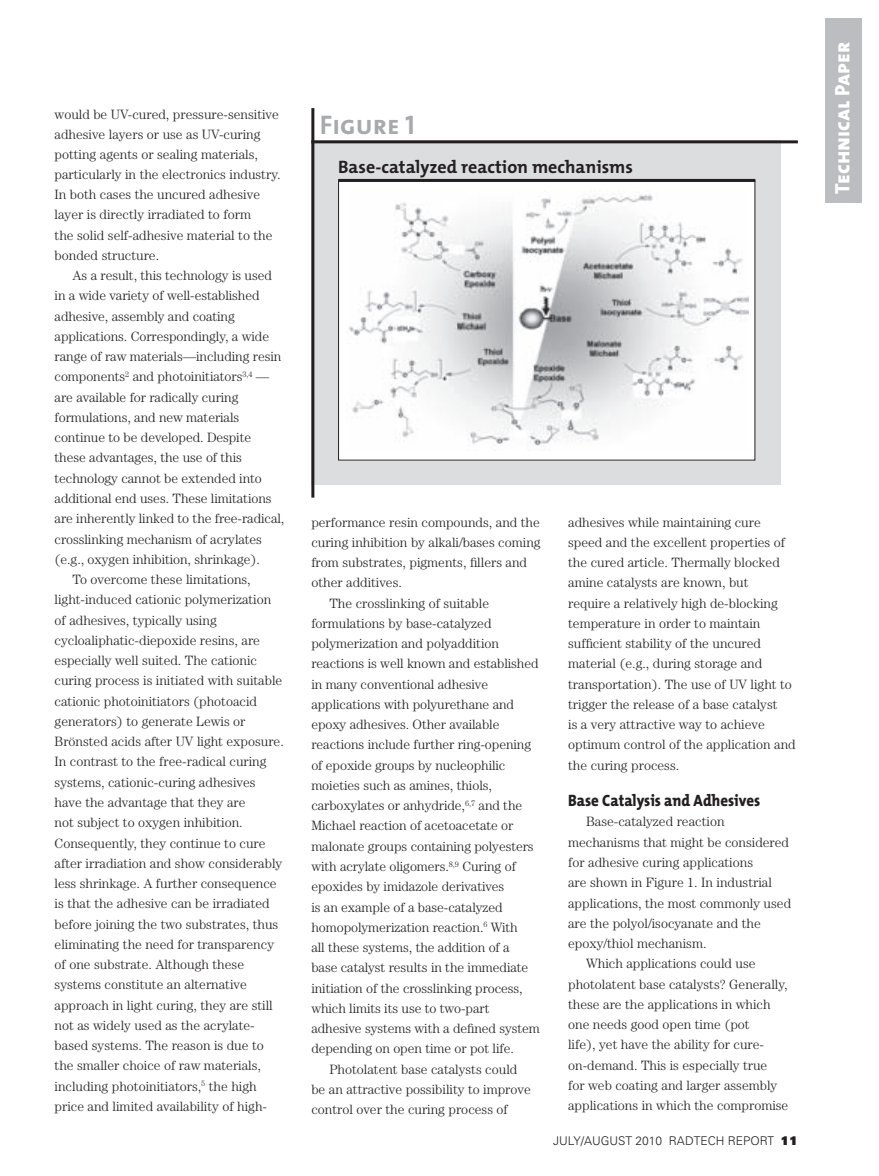
<style>
.page{position:relative;width:879px;height:1176px;background:#fff}
.page>*{position:absolute;margin:0;border:0;box-sizing:border-box;transform-origin:0 0}
.t1{font:27px "The Mix Bold Caps";color:#a8a9ad}
.t2{font:21px "The Mix Extra Bold Caps";color:#fff}
.t3{font:700 18px "The Mix";color:#231f20}
.t4{font:800 16.5px "The Mix";color:#231f20;scale:.9 1}
.t5{font:300 13.5px/20.2px "Century";color:#231f20}
.t6{font:300 12px "Univers";color:#231f20}
.s1{font-weight:900}
</style>
<div class="page">
<div style="left:824px;top:18px;width:36px;height:185px;background:#bcbdc0"></div>
<div style="left:311px;top:141px;width:469px;height:344px;background:#dcdddf"></div>
<div style="left:338px;top:181px;width:416px;height:279px;background:#fff"></div>
<hr style="left:311px;top:140px;width:486px;height:3px;background:#231f20">
<hr style="left:311px;top:108px;width:3px;height:389px;background:#231f20">
<hr style="left:338px;top:179px;width:417px;height:3px;background:#231f20">
<img style="left:349px;top:193px;width:399px;height:253px">
<p class="t5" style="left:55px;top:104px;width:227px">would be UV-cured, pressure-sensitive adhesive layers or use as UV-curing potting agents or sealing materials, particularly in the electronics industry.<br>In both cases the uncured adhesive layer is directly irradiated to form<br>the solid self-adhesive material to the bonded structure.</p>
<p class="t5" style="left:73px;top:265px;width:201px">As a result, this technology is used</p>
<p class="t5" style="left:55px;top:285px;width:206px">in a wide variety of well-established</p>
<p class="t5" style="left:55px;top:305px;width:182px">adhesive, assembly and coating</p>
<p class="t5" style="left:55px;top:326px;width:216px">applications. Correspondingly, a wide</p>
<p class="t5" style="left:55px;top:346px;width:228px">range of raw materials—including resin</p>
<p class="t5" style="left:55px;top:366px;width:216px">components<sup>2</sup> and photoinitiators<sup>3,4</sup> —</p>
<p class="t5" style="left:55px;top:386px;width:185px">are available for radically curing</p>
<p class="t5" style="left:55px;top:407px;width:186px">formulations, and new materials</p>
<p class="t5" style="left:55px;top:427px;width:198px">continue to be developed. Despite</p>
<p class="t5" style="left:55px;top:447px;width:189px">these advantages, the use of this</p>
<p class="t5" style="left:55px;top:467px;width:209px">technology cannot be extended into</p>
<p class="t5" style="left:55px;top:488px;width:218px">additional end uses. These limitations</p>
<p class="t5" style="left:55px;top:508px;width:231px">are inherently linked to the free-radical,</p>
<p class="t5" style="left:55px;top:528px;width:209px">crosslinking mechanism of acrylates</p>
<p class="t5" style="left:55px;top:548px;width:207px">(e.g., oxygen inhibition, shrinkage).</p>
<p class="t5" style="left:73px;top:569px;width:180px">To overcome these limitations,</p>
<p class="t5" style="left:55px;top:589px;width:218px">light-induced cationic polymerization</p>
<p class="t5" style="left:55px;top:609px;width:163px">of adhesives, typically using</p>
<p class="t5" style="left:55px;top:629px;width:207px">cycloaliphatic-diepoxide resins, are</p>
<p class="t5" style="left:55px;top:650px;width:204px">especially well suited. The cationic</p>
<p class="t5" style="left:55px;top:670px;width:229px">curing process is initiated with suitable</p>
<p class="t5" style="left:55px;top:690px;width:204px">cationic photoinitiators (photoacid</p>
<p class="t5" style="left:55px;top:710px;width:192px">generators) to generate Lewis or</p>
<p class="t5" style="left:55px;top:731px;width:231px">Brönsted acids after UV light exposure.</p>
<p class="t5" style="left:55px;top:751px;width:213px">In contrast to the free-radical curing</p>
<p class="t5" style="left:55px;top:771px;width:202px">systems, cationic-curing adhesives</p>
<p class="t5" style="left:55px;top:791px;width:192px">have the advantage that they are</p>
<p class="t5" style="left:55px;top:812px;width:190px">not subject to oxygen inhibition.</p>
<p class="t5" style="left:55px;top:832px;width:212px">Consequently, they continue to cure</p>
<p class="t5" style="left:55px;top:852px;width:229px">after irradiation and show considerably</p>
<p class="t5" style="left:55px;top:872px;width:223px">less shrinkage. A further consequence</p>
<p class="t5" style="left:55px;top:893px;width:216px">is that the adhesive can be irradiated</p>
<p class="t5" style="left:55px;top:913px;width:225px">before joining the two substrates, thus</p>
<p class="t5" style="left:55px;top:933px;width:221px">eliminating the need for transparency</p>
<p class="t5" style="left:55px;top:953px;width:191px">of one substrate. Although these</p>
<p class="t5" style="left:55px;top:974px;width:193px">systems constitute an alternative</p>
<p class="t5" style="left:55px;top:994px;width:219px">approach in light curing, they are still</p>
<p class="t5" style="left:55px;top:1014px;width:201px">not as widely used as the acrylate-</p>
<p class="t5" style="left:55px;top:1034px;width:211px">based systems. The reason is due to</p>
<p class="t5" style="left:55px;top:1055px;width:208px">the smaller choice of raw materials,</p>
<p class="t5" style="left:55px;top:1075px;width:203px">including photoinitiators,<sup>5</sup> the high</p>
<p class="t5" style="left:55px;top:1095px;width:214px">price and limited availability of high-</p>
<h1 class="t1" style="left:320px;top:103px;width:97px">Figure 1</h1>
<h3 class="t3" style="left:338px;top:152px;width:296px">Base-catalyzed reaction mechanisms</h3>
<p class="t5" style="left:311px;top:511px;width:230px">performance resin compounds, and the</p>
<p class="t5" style="left:311px;top:531px;width:230px">curing inhibition by alkali/bases coming</p>
<p class="t5" style="left:311px;top:552px;width:217px">from substrates, pigments, fillers and</p>
<p class="t5" style="left:311px;top:572px;width:92px">other additives.</p>
<p class="t5" style="left:329px;top:592px;width:161px">The crosslinking of suitable</p>
<p class="t5" style="left:311px;top:612px;width:181px">formulations by base-catalyzed</p>
<p class="t5" style="left:311px;top:633px;width:189px">polymerization and polyaddition</p>
<p class="t5" style="left:311px;top:653px;width:228px">reactions is well known and established</p>
<p class="t5" style="left:311px;top:673px;width:178px">in many conventional adhesive</p>
<p class="t5" style="left:311px;top:693px;width:204px">applications with polyurethane and</p>
<p class="t5" style="left:311px;top:714px;width:189px">epoxy adhesives. Other available</p>
<p class="t5" style="left:311px;top:734px;width:221px">reactions include further ring-opening</p>
<p class="t5" style="left:311px;top:754px;width:195px">of epoxide groups by nucleophilic</p>
<p class="t5" style="left:311px;top:774px;width:182px">moieties such as amines, thiols,</p>
<p class="t5" style="left:311px;top:795px;width:212px">carboxylates or anhydride,<sup>6,7</sup> and the</p>
<p class="t5" style="left:311px;top:815px;width:203px">Michael reaction of acetoacetate or</p>
<p class="t5" style="left:311px;top:835px;width:224px">malonate groups containing polyesters</p>
<p class="t5" style="left:311px;top:855px;width:206px">with acrylate oligomers.<sup>8,9</sup> Curing of</p>
<p class="t5" style="left:311px;top:876px;width:194px">epoxides by imidazole derivatives</p>
<p class="t5" style="left:311px;top:896px;width:193px">is an example of a base-catalyzed</p>
<p class="t5" style="left:311px;top:916px;width:208px">homopolymerization reaction.<sup>6</sup> With</p>
<p class="t5" style="left:311px;top:936px;width:200px">all these systems, the addition of a</p>
<p class="t5" style="left:311px;top:957px;width:218px">base catalyst results in the immediate</p>
<p class="t5" style="left:311px;top:977px;width:213px">initiation of the crosslinking process,</p>
<p class="t5" style="left:311px;top:997px;width:179px">which limits its use to two-part</p>
<p class="t5" style="left:311px;top:1017px;width:230px">adhesive systems with a defined system</p>
<p class="t5" style="left:311px;top:1038px;width:204px">depending on open time or pot life.</p>
<p class="t5" style="left:329px;top:1058px;width:189px">Photolatent base catalysts could</p>
<p class="t5" style="left:311px;top:1078px;width:221px">be an attractive possibility to improve</p>
<p class="t5" style="left:311px;top:1098px;width:198px">control over the curing process of</p>
<p class="t5" style="left:568px;top:511px;width:229px">adhesives while maintaining cure speed and the excellent properties of the cured article. Thermally blocked amine catalysts are known, but<br>require a relatively high de-blocking temperature in order to maintain sufficient stability of the uncured material (e.g., during storage and transportation). The use of UV light to trigger the release of a base catalyst<br>is a very attractive way to achieve optimum control of the application and the curing process.</p>
<p class="t4" style="left:568px;top:786px;width:215px">Base Catalysis and Adhesives</p>
<p class="t5" style="left:586px;top:811px;width:140px">Base-catalyzed reaction</p>
<p class="t5" style="left:568px;top:831px;width:222px">mechanisms that might be considered</p>
<p class="t5" style="left:568px;top:851px;width:186px">for adhesive curing applications</p>
<p class="t5" style="left:568px;top:872px;width:205px">are shown in Figure 1. In industrial</p>
<p class="t5" style="left:568px;top:892px;width:224px">applications, the most commonly used</p>
<p class="t5" style="left:568px;top:912px;width:194px">are the polyol/isocyanate and the</p>
<p class="t5" style="left:568px;top:932px;width:140px">epoxy/thiol mechanism.</p>
<p class="t5" style="left:586px;top:953px;width:171px">Which applications could use</p>
<p class="t5" style="left:568px;top:973px;width:221px">photolatent base catalysts? Generally,</p>
<p class="t5" style="left:568px;top:993px;width:204px">these are the applications in which</p>
<p class="t5" style="left:568px;top:1013px;width:183px">one needs good open time (pot</p>
<p class="t5" style="left:568px;top:1034px;width:197px">life), yet have the ability for cure-</p>
<p class="t5" style="left:568px;top:1054px;width:201px">on-demand. This is especially true</p>
<p class="t5" style="left:568px;top:1074px;width:210px">for web coating and larger assembly</p>
<p class="t5" style="left:568px;top:1094px;width:222px">applications in which the compromise</p>
<p class="t6" style="left:553px;top:1132px;width:246px">JULY/AUGUST 2010 RADTECH REPORT <span class="s1">11</span></p>
<h2 class="t2" style="left:824px;top:193px;width:153px;rotate:-90deg">Technical Paper</h2>
</div>
